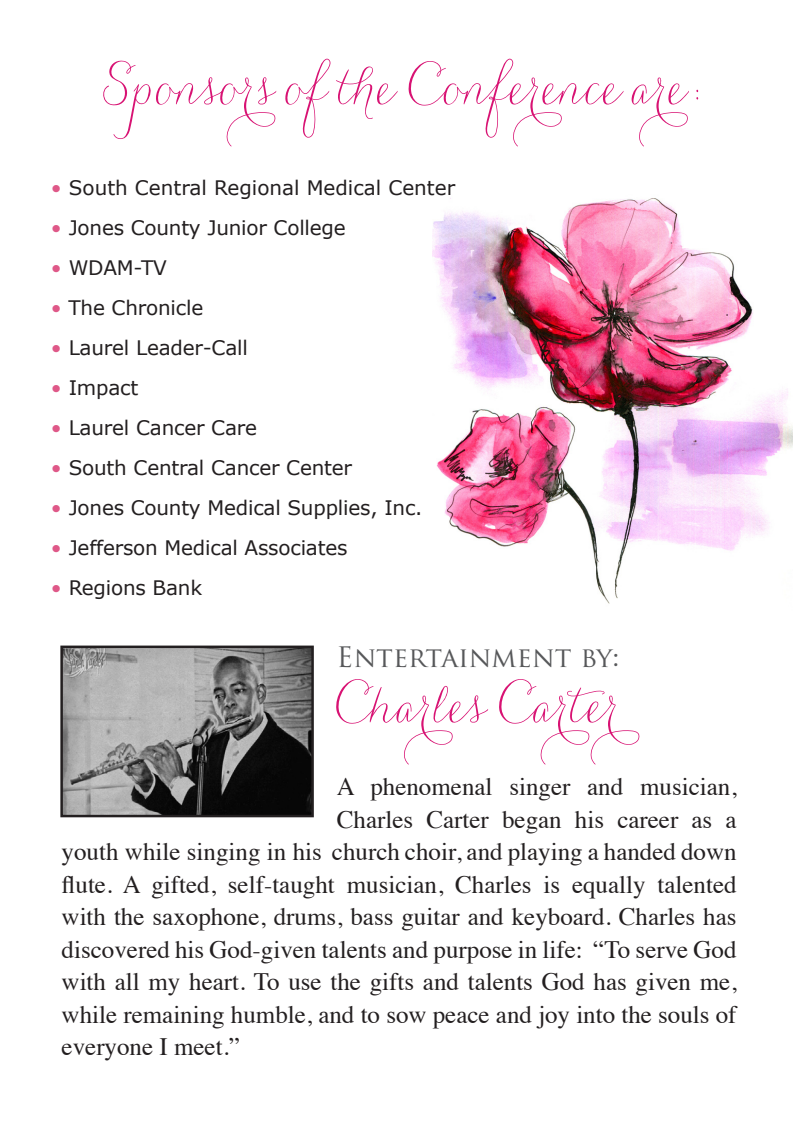
<style>
.page{position:relative;width:810px;height:1125px;background:#fff}
.page>*{position:absolute;margin:0;border:0;box-sizing:border-box;transform-origin:0 0}
.t1{font:57.5px "Carolyna Pro";color:#d81273}
.t2{font:27.5px "Trajan Pro";color:#57585a}
.t3{font:25px "Times";color:#231f20}
.t4{font:20px "Verdana";letter-spacing:-.01em;color:#231f20}
.s1{color:#df5888}
</style>
<div class="page">
<img style="left:432px;top:198px;width:360px;height:406px">
<img style="left:63px;top:649px;width:248px;height:165px">
<div style="left:60px;top:646px;width:254px;height:171px;border:2px solid #231f20"></div>
<h1 class="t1" style="left:103px;top:51px;width:609px">Sponsors of the Conference are:</h1>
<p class="t4" style="left:51px;top:175px;width:406px"><span class="s1">•</span> South Central Regional Medical Center</p>
<p class="t4" style="left:51px;top:215px;width:296px"><span class="s1">•</span> Jones County Junior College</p>
<p class="t4" style="left:51px;top:255px;width:117px"><span class="s1">•</span> WDAM-TV</p>
<p class="t4" style="left:51px;top:295px;width:154px"><span class="s1">•</span> The Chronicle</p>
<p class="t4" style="left:51px;top:335px;width:198px"><span class="s1">•</span> Laurel Leader-Call</p>
<p class="t4" style="left:51px;top:375px;width:89px"><span class="s1">•</span> Impact</p>
<p class="t4" style="left:51px;top:415px;width:208px"><span class="s1">•</span> Laurel Cancer Care</p>
<p class="t4" style="left:51px;top:455px;width:303px"><span class="s1">•</span> South Central Cancer Center</p>
<p class="t4" style="left:51px;top:495px;width:373px"><span class="s1">•</span> Jones County Medical Supplies, Inc.</p>
<p class="t4" style="left:51px;top:535px;width:298px"><span class="s1">•</span> Jefferson Medical Associates</p>
<p class="t4" style="left:51px;top:575px;width:153px"><span class="s1">•</span> Regions Bank</p>
<p class="t2" style="left:337px;top:640px;width:284px">Entertainment by:</p>
<h1 class="t1" style="left:336px;top:669px;width:325px">Charles Carter</h1>
<p class="t3" style="left:337px;top:764px;width:401px">A phenomenal singer and musician,</p>
<p class="t3" style="left:337px;top:796px;width:401px">Charles Carter began his career as a</p>
<p class="t3" style="left:62px;top:829px;width:677px">youth while singing in his church choir, and playing a handed down</p>
<p class="t3" style="left:62px;top:861px;width:677px">flute. A gifted, self-taught musician, Charles is equally talented</p>
<p class="t3" style="left:62px;top:894px;width:677px">with the saxophone, drums, bass guitar and keyboard. Charles has</p>
<p class="t3" style="left:62px;top:926px;width:676px">discovered his God-given talents and purpose in life: “To serve God</p>
<p class="t3" style="left:62px;top:959px;width:677px">with all my heart. To use the gifts and talents God has given me,</p>
<p class="t3" style="left:62px;top:991px;width:676px">while remaining humble, and to sow peace and joy into the souls of</p>
<p class="t3" style="left:62px;top:1024px;width:180px">everyone I meet.”</p>
</div>
